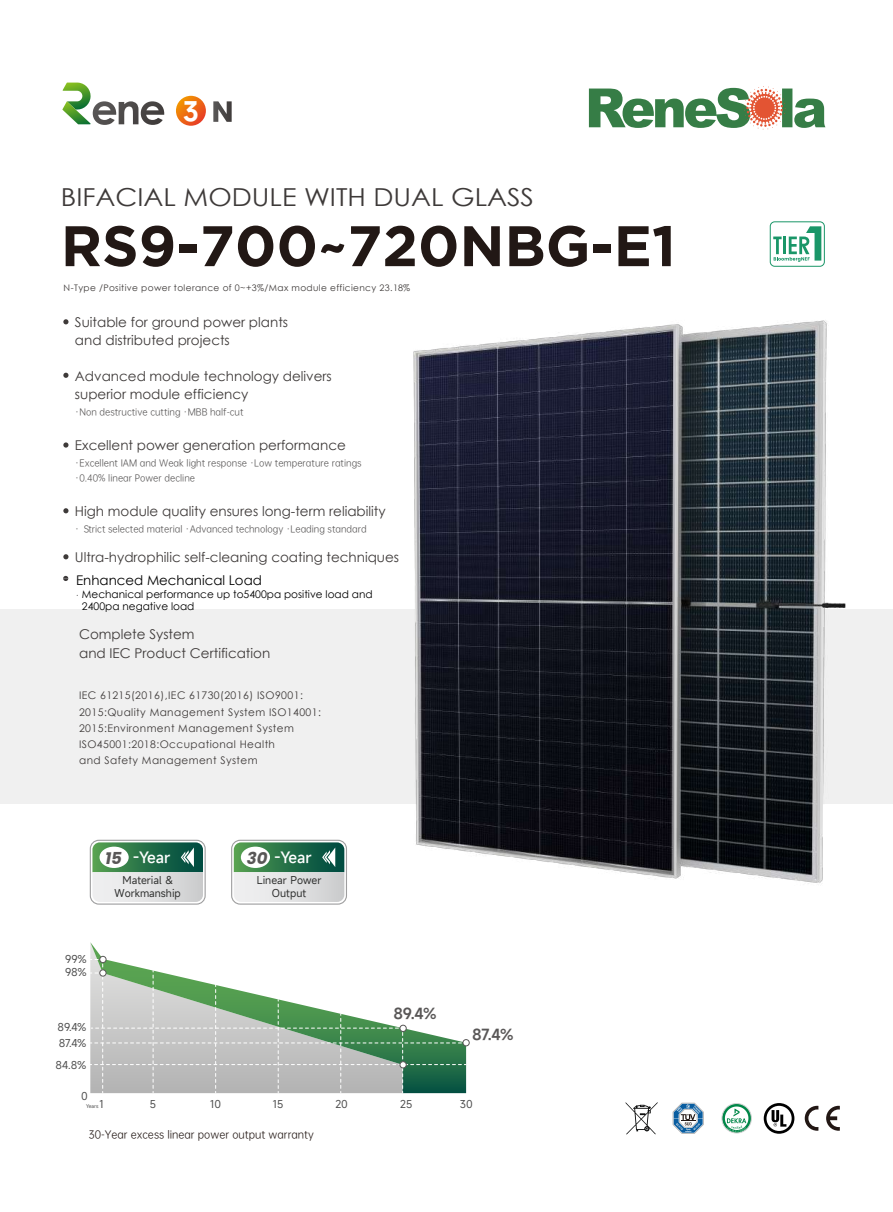
<style>
.page{position:relative;width:893px;height:1212px;background:#fff}
.page>*{position:absolute;margin:0;border:0;box-sizing:border-box;transform-origin:0 0}
.t1{font:700 57px "Gotham";color:#221815}
.t2{font:600 25.5px "Mi Sans";color:#fff}
.t3{font:24.75px "Century Gothic";color:#3e3a39;scale:1.09 1}
.t4{font:500 15px "Mi Sans";color:#fff}
.t5{font:600 14.55px "Mi Sans";color:#595757}
.t6{font:13.5px/18px "Century Gothic";color:#3e3a39}
.t7{font:13.35px "Century Gothic";color:#000}
.t8{font:10.5px/16.2px "Century Gothic";letter-spacing:.04em;color:#3e3a39}
.t9{font:10.5px/12.6px "Century Gothic";color:#000}
.t10{font:10.5px/12.6px "Mi Sans";color:#2f302f;text-align:center}
.t11{font:10.5px "Mi Sans";color:#4d4d4d}
.t12{font:10.35px "OPPO Sans R";color:#231815}
.t13{font:9px/15px "OPPO Sans R";color:#595757}
.t14{font:9px "Century Gothic";letter-spacing:.04em;color:#3e3a39}
.t15{font:4.95px "Mi Sans";letter-spacing:-.005em;color:#4d4d4d}
.s1{font-family:"Poppins";font-weight:700;font-style:italic;font-size:16.5px;color:#595757}
.s2{font-size:10.5px}
</style>
<div class="page">
<div style="left:0;top:609px;width:893px;height:195px;background:#ededed"></div>
<svg style="left:589px;top:86px;width:236px;height:43px"></svg>
<svg style="left:63px;top:319px;width:6px;height:5px"></svg>
<svg style="left:63px;top:373px;width:6px;height:5px"></svg>
<svg style="left:63px;top:442px;width:6px;height:6px"></svg>
<svg style="left:63px;top:508px;width:6px;height:5px"></svg>
<svg style="left:63px;top:554px;width:6px;height:5px"></svg>
<div style="left:463px;top:1039px;width:6px;height:7px;border:1px solid #595757;border-radius:50%"></div>
<svg style="left:90px;top:956px;width:376px;height:137px"></svg>
<div style="left:100px;top:969px;width:6px;height:7px;border:1px solid #595757;border-radius:50%"></div>
<div style="left:90px;top:840px;width:116px;height:65px;border:1px solid #9e9e9f;border-radius:9px"></div>
<svg style="left:92px;top:842px;width:111px;height:60px;background:#98b6a7"></svg>
<div style="left:231px;top:840px;width:116px;height:65px;border:1px solid #9e9e9f;border-radius:9px"></div>
<svg style="left:234px;top:842px;width:110px;height:60px;background:#97b6a7"></svg>
<svg style="left:62px;top:83px;width:102px;height:42px"></svg>
<svg style="left:176px;top:96px;width:30px;height:30px"></svg>
<svg style="left:213px;top:101px;width:19px;height:21px"></svg>
<svg style="left:63px;top:576px;width:5px;height:5px"></svg>
<div style="left:770px;top:221px;width:55px;height:46px;border:1px solid #1a9668;border-radius:5px"></div>
<svg style="left:773px;top:226px;width:48px;height:36px"></svg>
<svg style="left:722px;top:1103px;width:29px;height:30px"></svg>
<div style="left:722px;top:1103px;width:30px;height:30px;border:1px solid #d3d3d3;border-radius:50%"></div>
<svg style="left:725px;top:1106px;width:23px;height:26px"></svg>
<svg style="left:805px;top:1106px;width:13px;height:25px"></svg>
<svg style="left:826px;top:1106px;width:14px;height:25px"></svg>
<svg style="left:673px;top:1103px;width:31px;height:31px"></svg>
<svg style="left:626px;top:1102px;width:32px;height:32px"></svg>
<svg style="left:764px;top:1103px;width:30px;height:31px"></svg>
<img style="left:413px;top:320px;width:433px;height:564px">
<h2 class="t2" style="left:183px;top:95px;width:17px">3</h2>
<h3 class="t3" style="left:61px;top:179px;width:436px">BIFACIAL MODULE WITH DUAL GLASS</h3>
<h1 class="t1" style="left:61px;top:213px;width:617px">RS9-700~720NBG-E1</h1>
<p class="t14" style="left:64px;top:281px;width:348px">N-Type /Positive power tolerance of 0~+3%/Max module efficiency 23.18%</p>
<p class="t6" style="left:75px;top:313px;width:215px">Suitable for ground power plants and distributed projects</p>
<p class="t6" style="left:75px;top:367px;width:258px">Advanced module technology delivers superior module efficiency</p>
<p class="t13" style="left:75px;top:404px;width:170px">·Non destructive cutting ·MBB half-cut</p>
<p class="t6" style="left:75px;top:436px;width:272px">Excellent power generation performance</p>
<p class="t13" style="left:75px;top:455px;width:288px">·Excellent IAM and Weak light response ·Low temperature ratings ·0.40% linear Power decline</p>
<p class="t6" style="left:75px;top:502px;width:312px">High module quality ensures long-term reliability</p>
<p class="t13" style="left:75px;top:521px;width:293px">· Strict selected material ·Advanced technology ·Leading standard</p>
<p class="t6" style="left:75px;top:547px;width:326px">Ultra-hydrophilic self-cleaning coating techniques</p>
<p class="t7" style="left:76px;top:571px;width:187px">Enhanced Mechanical Load</p>
<p class="t9" style="left:82px;top:587px;width:292px">Mechanical performance up to5400pa positive load and<br>2400pa negative load</p>
<p class="t6" style="left:79px;top:624px;width:193px;line-height:19.2px">Complete System<br>and IEC Product Certification</p>
<p class="t8" style="left:79px;top:687px;width:243px">IEC 61215(2016),IEC 61730(2016) ISO9001:<br>2015:Quality Management System ISO14001:<br>2015:Environment Management System ISO45001:2018:Occupational Health<br>and Safety Management System</p>
<p class="t4" style="left:105px;top:847px;width:67px"><span class="s1">15</span> -Year</p>
<p class="t10" style="left:115px;top:874px;width:68px">Material &amp;<br>Workmanship</p>
<p class="t11" style="left:65px;top:952px;width:23px">99%</p>
<p class="t11" style="left:65px;top:965px;width:23px">98%</p>
<p class="t11" style="left:58px;top:1020px;width:30px">89.4%</p>
<p class="t11" style="left:59px;top:1036px;width:29px">87.4%</p>
<p class="t11" style="left:55px;top:1058px;width:32px">84.8%</p>
<p class="t4" style="left:247px;top:847px;width:66px"><span class="s1">30</span> -Year</p>
<p class="t10" style="left:257px;top:874px;width:66px">Linear Power<br>Output</p>
<p class="t5" style="left:393px;top:1003px;width:44px">89.4%</p>
<p class="t5" style="left:472px;top:1024px;width:43px">87.4%</p>
<p class="t11" style="left:81px;top:1089px;width:8px">0</p>
<p class="t15" style="left:86px;top:1103px;width:19px">Years <span class="s2">1</span></p>
<p class="t11" style="left:150px;top:1097px;width:8px">5</p>
<p class="t11" style="left:210px;top:1097px;width:12px">10</p>
<p class="t11" style="left:273px;top:1097px;width:12px">15</p>
<p class="t11" style="left:335px;top:1097px;width:14px">20</p>
<p class="t11" style="left:400px;top:1097px;width:14px">25</p>
<p class="t11" style="left:460px;top:1097px;width:14px">30</p>
<p class="t12" style="left:88px;top:1126px;width:227px">30-Year excess linear power output warranty</p>
</div>
